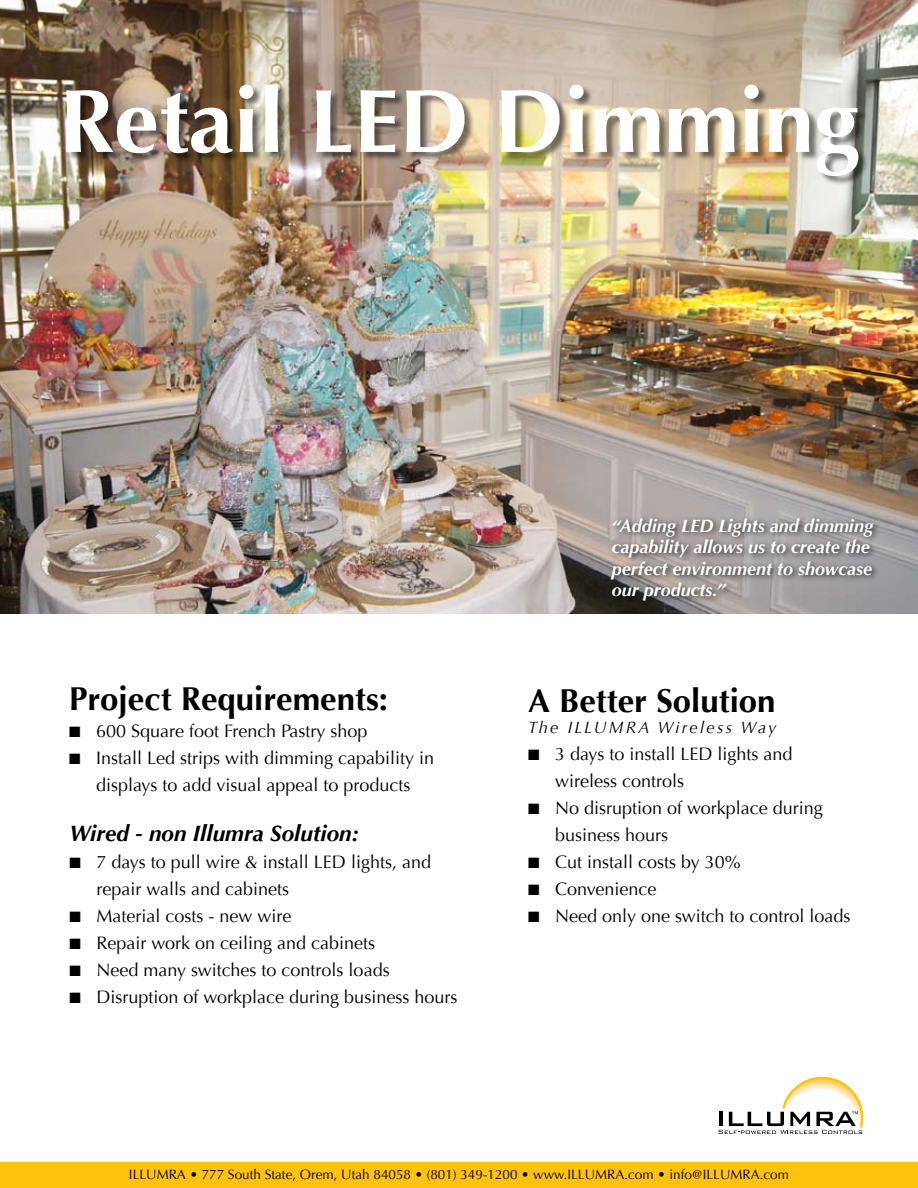
<style>
.page{position:relative;width:918px;height:1188px;background:#fff}
.page>*{position:absolute;margin:0;border:0;box-sizing:border-box;transform-origin:0 0}
.t1{font:700 90px "Optima";color:#fff}
.t2{font:700 33px "Optima";color:#000}
.t3{font:italic 700 22.5px "Optima";color:#000}
.t4{font:18px/27px "Optima";color:#000}
.t5{font:italic 700 18px/21.6px "Optima";color:#fff}
.t6{font:italic 16.5px "Optima";letter-spacing:.14em;color:#000}
.t7{font:13.5px "Optima";color:#000}
</style>
<div class="page">
<div style="left:0;top:1162px;width:918px;height:26px;background:#ffc20e"></div>
<svg style="left:718px;top:1076px;width:146px;height:58px"></svg>
<img style="left:0;top:0;width:918px;height:614px">
<div style="left:607px;top:514px;width:274px;height:95px;background:#000;opacity:.75"></div>
<div style="left:67px;top:85px;width:802px;height:101px;background:#000;opacity:.5"></div>
<h1 class="t1" style="left:59px;top:69px;width:802px">Retail LED Dimming</h1>
<h2 class="t2" style="left:69px;top:679px;width:321px">Project Requirements:</h2>
<p class="t4" style="left:69px;top:718px;width:300px">■ 600 Square foot French Pastry shop</p>
<p class="t4" style="left:69px;top:745px;width:367px;text-align:center">■ Install Led strips with dimming capability in displays to add visual appeal to products</p>
<p class="t3" style="left:69px;top:820px;width:291px">Wired - non Illumra Solution:</p>
<p class="t4" style="left:96px;top:849px;width:336px;text-indent:-27px">■ 7 days to pull wire &amp; install LED lights, and repair walls and cabinets</p>
<p class="t4" style="left:69px;top:903px;width:224px">■ Material costs - new wire</p>
<p class="t4" style="left:69px;top:930px;width:307px">■ Repair work on ceiling and cabinets</p>
<p class="t4" style="left:69px;top:957px;width:322px">■ Need many switches to controls loads</p>
<p class="t4" style="left:69px;top:984px;width:389px">■ Disruption of workplace during business hours</p>
<p class="t5" style="left:612px;top:515px;width:263px">“Adding LED Lights and dimming capability allows us to create the perfect environment to showcase our products.”</p>
<h2 class="t2" style="left:528px;top:681px;width:249px">A Better Solution</h2>
<p class="t6" style="left:528px;top:718px;width:250px">The ILLUMRA Wireless Way</p>
<p class="t4" style="left:555px;top:741px;width:239px;text-indent:-27px">■ 3 days to install LED lights and wireless controls</p>
<p class="t4" style="left:555px;top:795px;width:269px;text-indent:-27px">■ No disruption of workplace during business hours</p>
<p class="t4" style="left:528px;top:849px;width:214px">■ Cut install costs by 30%</p>
<p class="t4" style="left:528px;top:876px;width:130px">■ Convenience</p>
<p class="t4" style="left:528px;top:903px;width:324px">■ Need only one switch to control loads</p>
<p class="t7" style="left:129px;top:1167px;width:662px">ILLUMRA • 777 South State, Orem, Utah 84058 • (801) 349-1200 • www.ILLUMRA.com • info@ILLUMRA.com</p>
</div>
